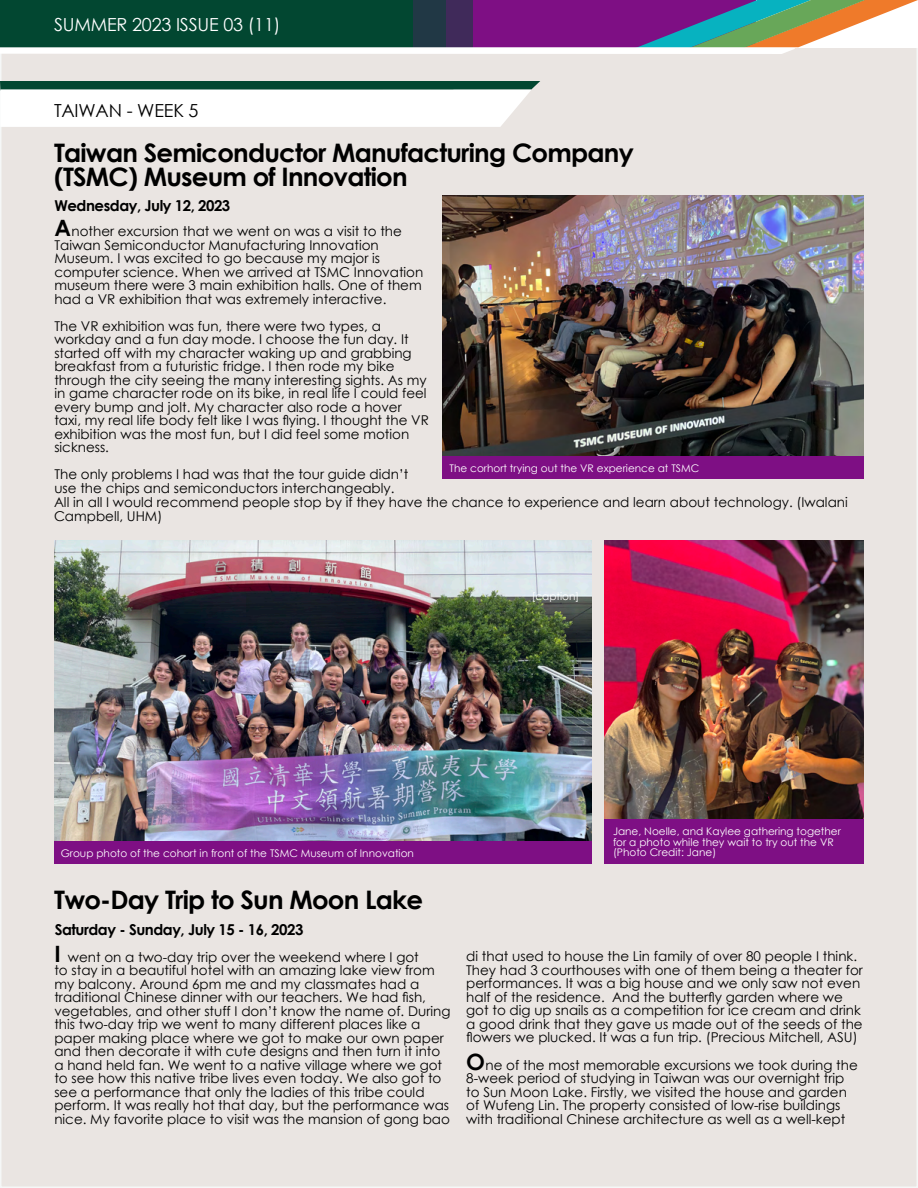
<style>
.page{position:relative;width:918px;height:1188px;background:#fff}
.page>*{position:absolute;margin:0;border:0;box-sizing:border-box;transform-origin:0 0}
.Newsletter_Content_Titles{font:700 25.5px "Century Gothic";letter-spacing:-.03em;color:#000}
.t1{font:18px "Century Gothic";letter-spacing:-.01em;color:#fff}
.Newsletter_Header{font:18px "Century Gothic";letter-spacing:-.01em;color:#000}
.Newsletter_Title_Subheading{font:700 15px "Century Gothic";letter-spacing:-.03em;color:#000}
.Newsletter_Body{font:13.5px/13.5px "Century Gothic";color:#000}
.Newsletter_Photo_Caption{font:10.5px/10.5px "Century Gothic";color:#fff}
.s1{font-weight:700;font-size:22.5px}
</style>
<div class="page">
<div style="left:0;top:0;width:918px;height:1188px;background:#eae5e2;border:2px solid #f5f7f7"></div>
<svg style="left:0;top:0;width:918px;height:54px;background:#5d6771"></svg>
<svg style="left:0;top:81px;width:540px;height:46px;background:#cfdcd8"></svg>
<img style="left:54px;top:540px;width:537px;height:302px">
<div style="left:54px;top:842px;width:537px;height:22px;background:#7e0f84"></div>
<img style="left:605px;top:540px;width:259px;height:280px">
<img style="left:443px;top:196px;width:421px;height:261px">
<div style="left:443px;top:457px;width:421px;height:22px;background:#7e0f84"></div>
<div style="left:605px;top:820px;width:259px;height:44px;background:#7e0f84"></div>
<h2 class="t1" style="left:54px;top:12px;width:228px">SUMMER 2023 ISSUE 03 (11)</h2>
<p class="Newsletter_Header" style="left:54px;top:98px;width:146px">TAIWAN - WEEK 5</p>
<p class="Newsletter_Content_Titles" style="left:54px;top:133px;width:581px">Taiwan Semiconductor Manufacturing Company</p>
<p class="Newsletter_Content_Titles" style="left:54px;top:157px;width:355px">(TSMC) Museum of Innovation</p>
<p class="Newsletter_Body" style="left:54px;top:225px;width:370px"><span class="s1">A</span>nother excursion that we went on was a visit to the Taiwan Semiconductor Manufacturing Innovation Museum. I was excited to go because my major is computer science. When we arrived at TSMC Innovation museum there were 3 main exhibition halls. One of them had a VR exhibition that was extremely interactive.</p>
<p class="Newsletter_Body" style="left:54px;top:319px;width:376px">The VR exhibition was fun, there were two types, a workday and a fun day mode. I choose the fun day. It started off with my character waking up and grabbing breakfast from a futuristic fridge. I then rode my bike through the city seeing the many interesting sights. As my in game character rode on its bike, in real life I could feel every bump and jolt. My character also rode a hover taxi, my real life body felt like I was flying. I thought the VR exhibition was the most fun, but I did feel some motion sickness.</p>
<p class="Newsletter_Body" style="left:54px;top:468px;width:355px">The only problems I had was that the tour guide didn’t use the chips and semiconductors interchangeably.</p>
<p class="Newsletter_Title_Subheading" style="left:54px;top:194px;width:177px">Wednesday, July 12, 2023</p>
<p class="Newsletter_Photo_Caption" style="left:450px;top:463px;width:251px">The corhort trying out the VR experience at TSMC</p>
<p class="Newsletter_Body" style="left:54px;top:496px;width:795px">All in all I would recommend people stop by if they have the chance to experience and learn about technology. (Iwalani<br>Campbell, UHM)</p>
<p class="Newsletter_Photo_Caption" style="left:532px;top:591px;width:49px">[caption]</p>
<p class="Newsletter_Photo_Caption" style="left:67px;top:847px;width:49px">[caption]</p>
<p class="Newsletter_Photo_Caption" style="left:61px;top:848px;width:355px">Group photo of the cohort in front of the TSMC Museum of Innovation</p>
<p class="Newsletter_Content_Titles" style="left:54px;top:881px;width:370px">Two-Day Trip to Sun Moon Lake</p>
<p class="Newsletter_Body" style="left:54px;top:950px;width:398px"><span class="s1">I</span> went on a two-day trip over the weekend where I got<br>to stay in a beautiful hotel with an amazing lake view from my balcony. Around 6pm me and my classmates had a traditional Chinese dinner with our teachers. We had fish, vegetables, and other stuff I don’t know the name of. During this two-day trip we went to many different places like a paper making place where we got to make our own paper and then decorate it with cute designs and then turn it into a hand held fan. We went to a native village where we got to see how this native tribe lives even today. We also got to see a performance that only the ladies of this tribe could perform. It was really hot that day, but the performance was nice. My favorite place to visit was the mansion of gong bao</p>
<p class="Newsletter_Title_Subheading" style="left:55px;top:918px;width:250px">Saturday - Sunday, July 15 - 16, 2023</p>
<p class="Newsletter_Photo_Caption" style="left:613px;top:826px;width:229px">Jane, Noelle, and Kaylee gathering together for a photo while they wait to try out the VR (Photo Credit: Jane)</p>
<p class="Newsletter_Body" style="left:466px;top:949px;width:398px">di that used to house the Lin family of over 80 people I think.<br>They had 3 courthouses with one of them being a theater for performances. It was a big house and we only saw not even half of the residence. And the butterfly garden where we got to dig up snails as a competition for ice cream and drink a good drink that they gave us made out of the seeds of the flowers we plucked. It was a fun trip. (Precious Mitchell, ASU)</p>
<p class="Newsletter_Body" style="left:466px;top:1058px;width:393px"><span class="s1">O</span>ne of the most memorable excursions we took during the 8-week period of studying in Taiwan was our overnight trip to Sun Moon Lake. Firstly, we visited the house and garden of Wufeng Lin. The property consisted of low-rise buildings with traditional Chinese architecture as well as a well-kept</p>
</div>
